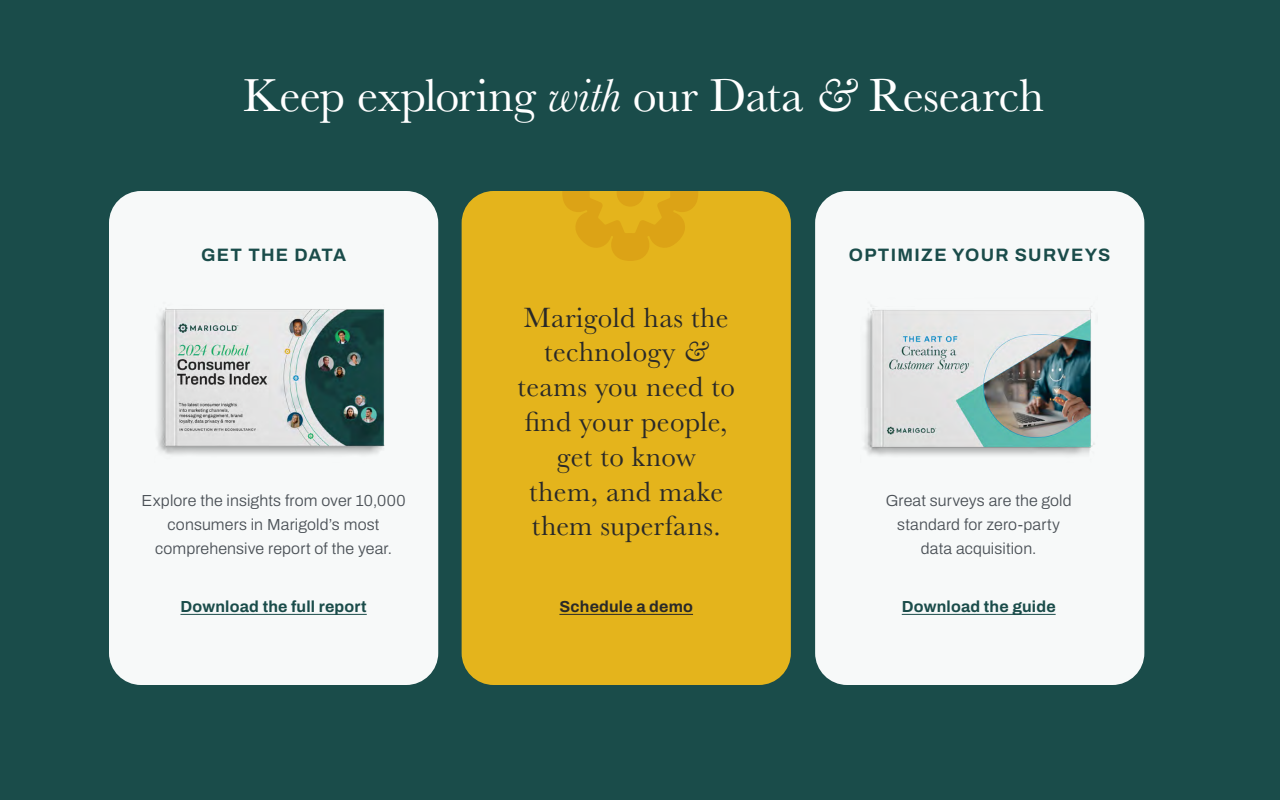
<style>
.page{position:relative;width:1280px;height:800px;background:#1a4c4a}
.page>*{position:absolute;margin:0;border:0;box-sizing:border-box;transform-origin:0 0}
.t1{font:48px "Baskerville";letter-spacing:-.01em;color:#fff}
.t2{font:29px/34.8px "Baskerville";letter-spacing:.015em;color:#292929;text-align:center}
.t3{font:700 18px "Archivo";letter-spacing:.07em;color:#1a4c4a}
.t4{font:300 16px/24px "Archivo";letter-spacing:.01em;color:#4a5056;text-align:center}
.t5{font:700 16px "Archivo";letter-spacing:.01em;color:#1a4c4a}
.t6{font:700 16px "Archivo";letter-spacing:.01em;color:#292929}
.s1{font-style:italic}
</style>
<div class="page">
<div style="left:109px;top:191px;width:329px;height:494px;background:#f7f9f9;border-radius:32px"></div>
<div style="left:462px;top:191px;width:329px;height:494px;background:#e4b41c;border-radius:32px"></div>
<div style="left:815px;top:191px;width:329px;height:494px;background:#f7f9f9;border-radius:32px"></div>
<hr style="left:902px;top:614px;width:154px;height:1px;background:#1a4c4a">
<hr style="left:180px;top:614px;width:187px;height:1px;background:#1a4c4a">
<hr style="left:559px;top:614px;width:134px;height:1px;background:#292929">
<img style="left:864px;top:308px;width:231px;height:148px">
<img style="left:157px;top:308px;width:228px;height:147px">
<svg style="left:562px;top:191px;width:136px;height:70px"></svg>
<h1 class="t1" style="left:243px;top:64px;width:803px">Keep exploring <span class="s1">with</span> our Data <span class="s1">&amp;</span> Research</h1>
<p class="t3" style="left:201px;top:241px;width:146px">GET THE DATA</p>
<p class="t3" style="left:849px;top:241px;width:263px">OPTIMIZE YOUR SURVEYS</p>
<p class="t4" style="left:142px;top:489px;width:266px">Explore the insights from over 10,000 consumers in Marigold’s most comprehensive report of the year.</p>
<h2 class="t2" style="left:518px;top:300px;width:219px">Marigold has the technology <span class="s1">&amp; </span>teams you need to find your people, get to know<br>them, and make them superfans.</h2>
<p class="t4" style="left:886px;top:489px;width:188px">Great surveys are the gold standard for zero-party data acquisition.</p>
<p class="t5" style="left:180px;top:594px;width:188px">Download the full report</p>
<p class="t6" style="left:559px;top:594px;width:135px">Schedule a demo</p>
<p class="t5" style="left:902px;top:594px;width:155px">Download the guide</p>
</div>
